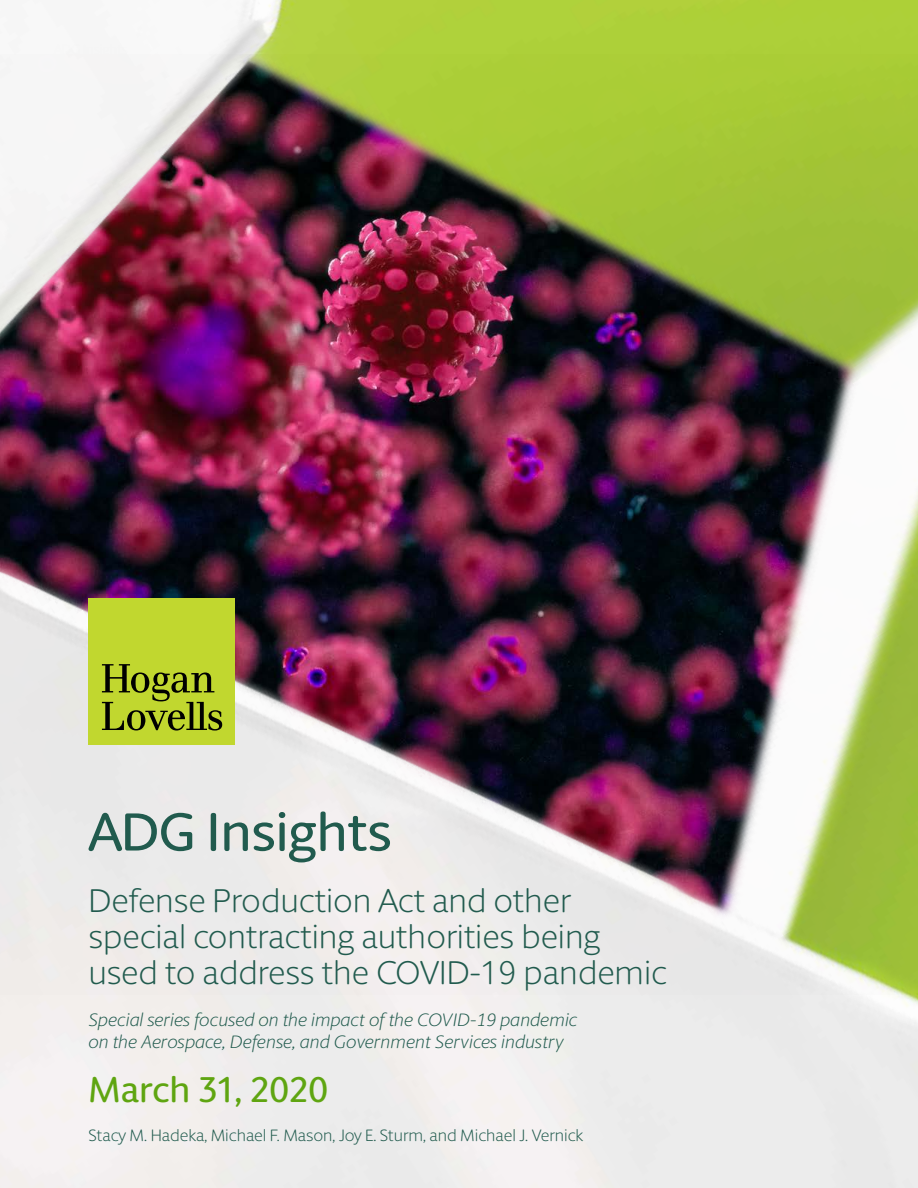
<style>
.page{position:relative;width:918px;height:1188px;background:#fff}
.page>*{position:absolute;margin:0;border:0;box-sizing:border-box;transform-origin:0 0}
.t1{font:500 53.7px "Berlingske Sans Round";letter-spacing:-.005em;color:#215b4e}
.t2{font:500 36px "Berlingske Sans Round";letter-spacing:-.015em;color:#5fa511}
.t3{font:300 33px/36px "Berlingske Sans Round";color:#215b4e}
.t4{font:italic 300 18px/22.5px "Berlingske Sans Round";color:#215b4e}
.t5{font:300 16.5px "Berlingske Sans Round";color:#215b4e}
</style>
<div class="page">
<img style="left:0;top:0;width:918px;height:1188px">
<div style="left:89px;top:598px;width:146px;height:146px;background:#c1d72f"></div>
<svg style="left:102px;top:664px;width:120px;height:67px"></svg>
<h1 class="t1" style="left:89px;top:795px;width:305px">ADG Insights</h1>
<h3 class="t3" style="left:89px;top:881px;width:580px">Defense Production Act and other special contracting authorities being used to address the COVID-19 pandemic</h3>
<p class="t4" style="left:89px;top:1007px;width:490px">Special series focused on the impact of the COVID-19 pandemic on the Aerospace, Defense, and Government Services industry</p>
<h2 class="t2" style="left:89px;top:1065px;width:242px">March 31, 2020</h2>
<p class="t5" style="left:89px;top:1124px;width:496px">Stacy M. Hadeka, Michael F. Mason, Joy E. Sturm, and Michael J. Vernick</p>
</div>
